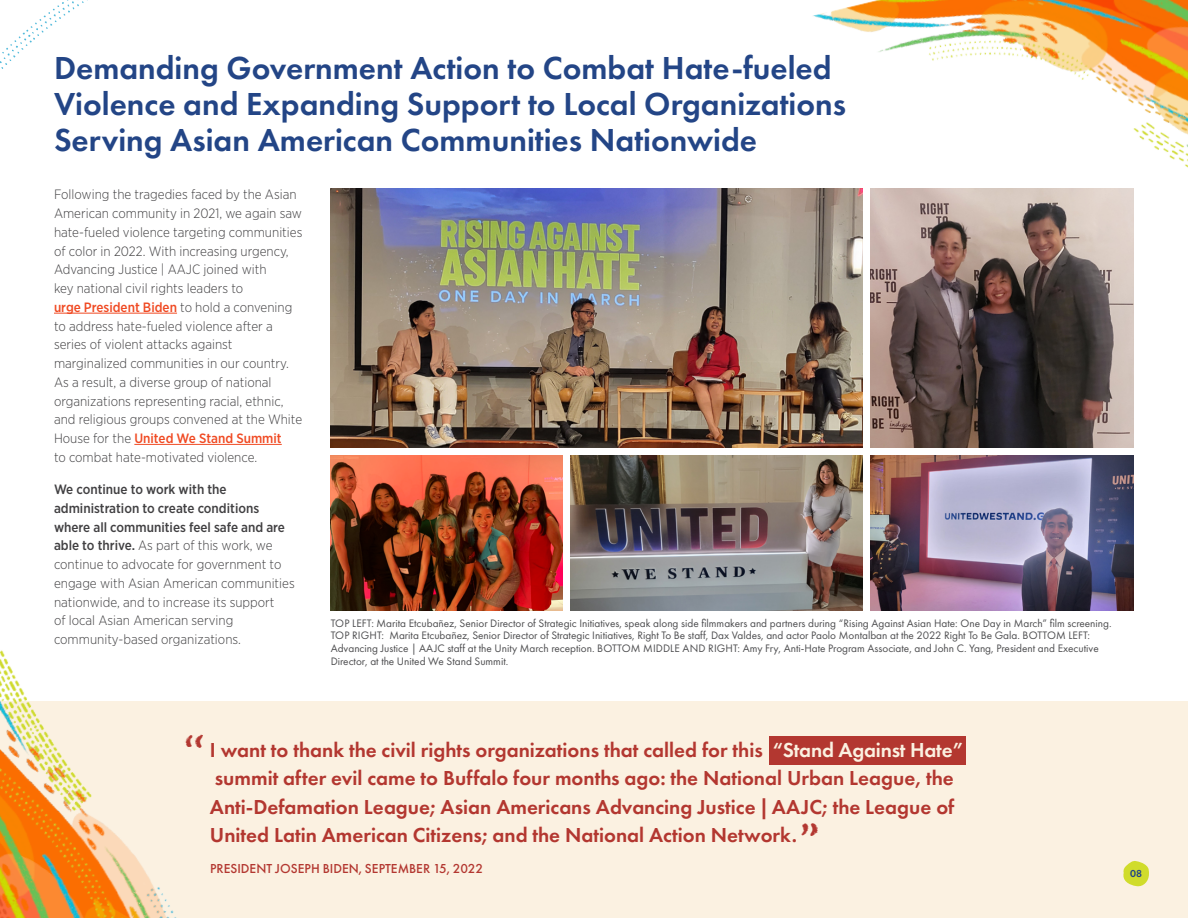
<style>
.page{position:relative;width:1188px;height:918px;background:#fff}
.page>*{position:absolute;margin:0;border:0;box-sizing:border-box;transform-origin:0 0}
.t1{font:800 45px "Canvas Script";color:#b33730}
.t2{font:600 33px/36px "Futura PT";color:#234586}
.t3{font:600 21px/28.5px "Futura PT";color:#b33730}
.t4{font:300 13.5px/18.8px "Gotham Narrow";color:#414042}
.t5{font:500 13.5px "Futura PT";color:#b33730}
.t6{font:11.25px/12.8px "Futura PT";color:#4d4d4f}
.t7{font:600 10.5px "Futura PT";color:#234586}
.s1{font-weight:500;color:#f04a23}
.s2{font-weight:500}
.s3{color:#fbf1e1}
</style>
<div class="page">
<div style="left:0;top:701px;width:1188px;height:217px;background:#fbf1e1"></div>
<img style="left:0;top:560px;width:331px;height:358px">
<svg style="left:1123px;top:861px;width:26px;height:26px"></svg>
<svg style="left:0;top:0;width:88px;height:69px"></svg>
<img style="left:813px;top:0;width:375px;height:168px">
<hr style="left:54px;top:313px;width:123px;height:1px;background:#f04a23">
<hr style="left:134px;top:444px;width:148px;height:1px;background:#f04a23">
<img style="left:331px;top:188px;width:532px;height:260px">
<img style="left:870px;top:188px;width:264px;height:260px">
<img style="left:331px;top:455px;width:231px;height:156px">
<img style="left:871px;top:455px;width:263px;height:156px">
<img style="left:570px;top:455px;width:293px;height:156px">
<div style="left:770px;top:737px;width:196px;height:28px;background:#b33730"></div>
<h2 class="t2" style="left:54px;top:50px;width:794px">Demanding Government Action to Combat Hate-fueled<br>Violence and Expanding Support to Local Organizations<br>Serving Asian American Communities Nationwide</h2>
<p class="t4" style="left:54px;top:185px;width:250px">Following the tragedies faced by the Asian American community in 2021, we again saw hate-fueled violence targeting communities of color in 2022. With increasing urgency, Advancing Justice | AAJC joined with<br>key national civil rights leaders to<br><span class="s1">urge President Biden</span> to hold a convening to address hate-fueled violence after a series of violent attacks against marginalized communities in our country.<br>As a result, a diverse group of national organizations representing racial, ethnic, and religious groups convened at the White House for the <span class="s1">United We Stand Summit<br></span>to combat hate-motivated violence.</p>
<p class="t4" style="left:54px;top:480px;width:242px"><span class="s2">We continue to work with the administration to create conditions where all communities feel safe and are able to thrive.</span> As part of this work, we continue to advocate for government to engage with Asian American communities nationwide, and to increase its support<br>of local Asian American serving community-based organizations.</p>
<p class="t6" style="left:331px;top:617px;width:782px">TOP LEFT: Marita Etcubañez, Senior Director of Strategic Initiatives, speak along side filmmakers and partners during “Rising Against Asian Hate: One Day in March” film screening.<br>TOP RIGHT: Marita Etcubañez, Senior Director of Strategic Initiatives, Right To Be staff, Dax Valdes, and actor Paolo Montalban at the 2022 Right To Be Gala. BOTTOM LEFT:<br>Advancing Justice | AAJC staff at the Unity March reception. BOTTOM MIDDLE AND RIGHT: Amy Fry, Anti-Hate Program Associate, and John C. Yang, President and Executive Director, at the United We Stand Summit.</p>
<h1 class="t1" style="left:186px;top:724px;width:19px">“</h1>
<p class="t3" style="left:210px;top:735px;width:755px">I want to thank the civil rights organizations that called for this <span class="s3">“Stand Against Hate” </span>summit after evil came to Buffalo four months ago: the National Urban League, the Anti-Defamation League; Asian Americans Advancing Justice | AAJC; the League of United Latin American Citizens; and the National Action Network.</p>
<h1 class="t1" style="left:800px;top:811px;width:20px">”</h1>
<p class="t5" style="left:210px;top:861px;width:275px">PRESIDENT JOSEPH BIDEN, SEPTEMBER 15, 2022</p>
<p class="t7" style="left:1130px;top:867px;width:13px">08</p>
</div>
